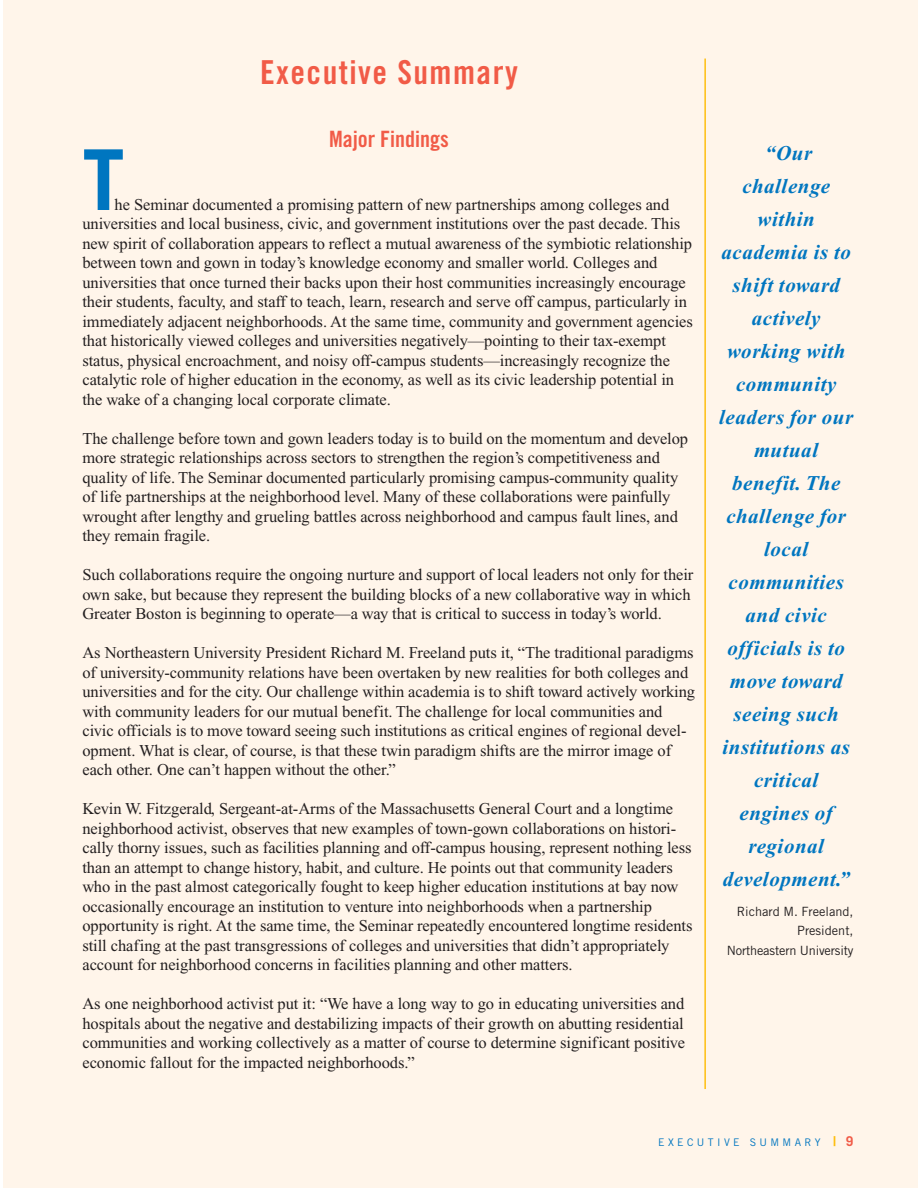
<style>
.page{position:relative;width:918px;height:1188px;background:#fff}
.page>*{position:absolute;margin:0;border:0;box-sizing:border-box;transform-origin:0 0}
.t1{font:700 84px "Trade Gothic";color:#0076c0}
.t2{font:33px "Trade Gothic Bold Cond Twenty";letter-spacing:.045em;color:#f15b47}
.t3{font:22.5px "Trade Gothic Bold Cond Twenty";color:#f15b47}
.t4{font:italic 700 21px/33px "Times New Roman";letter-spacing:.025em;color:#0076c0;text-align:center}
.t5{font:16.5px/19.5px "Times New Roman";letter-spacing:-.005em;color:#231f20}
.t6{font:12.75px/19.5px "Trade Gothic";color:#231f20;text-align:right}
.t7{font:10.5px "Trade Gothic";letter-spacing:.325em;color:#0076c0}
.s1{font-weight:700;font-size:13.5px;color:#febe10}
.s2{font-weight:700;font-size:13.5px;color:#f15b47}
</style>
<div class="page">
<div style="left:3px;top:0;width:915px;height:1188px;background:#fff5ea"></div>
<hr style="left:704px;top:59px;width:2px;height:1030px;background:#febe10">
<h2 class="t2" style="left:260px;top:60px;width:259px">Executive Summary</h2>
<h3 class="t3" style="left:329px;top:131px;width:121px">Major Findings</h3>
<h1 class="t1" style="left:82px;top:149px;width:43px">T</h1>
<p class="t5" style="left:82px;top:196px;width:612px;text-indent:32px">he Seminar documented a promising pattern of new partnerships among colleges and universities and local business, civic, and government institutions over the past decade. This new spirit of collaboration appears to reflect a mutual awareness of the symbiotic relationship between town and gown in today’s knowledge economy and smaller world. Colleges and universities that once turned their backs upon their host communities increasingly encourage their students, faculty, and staff to teach, learn, research and serve off campus, particularly in immediately adjacent neighborhoods. At the same time, community and government agencies that historically viewed colleges and universities negatively—pointing to their tax-exempt status, physical encroachment, and noisy off-campus students—increasingly recognize the catalytic role of higher education in the economy, as well as its civic leadership potential in the wake of a changing local corporate climate.</p>
<p class="t5" style="left:82px;top:430px;width:607px">The challenge before town and gown leaders today is to build on the momentum and develop more strategic relationships across sectors to strengthen the region’s competitiveness and quality of life. The Seminar documented particularly promising campus-community quality of life partnerships at the neighborhood level. Many of these collaborations were painfully wrought after lengthy and grueling battles across neighborhood and campus fault lines, and they remain fragile.</p>
<p class="t5" style="left:82px;top:567px;width:612px">Such collaborations require the ongoing nurture and support of local leaders not only for their own sake, but because they represent the building blocks of a new collaborative way in which<br>Greater Boston is beginning to operate—a way that is critical to success in today’s world.</p>
<p class="t5" style="left:82px;top:645px;width:614px">As Northeastern University President Richard M. Freeland puts it, “The traditional paradigms of university-community relations have been overtaken by new realities for both colleges and universities and for the city. Our challenge within academia is to shift toward actively working with community leaders for our mutual benefit. The challenge for local communities and civic officials is to move toward seeing such institutions as critical engines of regional devel&shy;opment. What is clear, of course, is that these twin paradigm shifts are the mirror image of each other. One can’t happen without the other.”</p>
<p class="t5" style="left:82px;top:801px;width:611px">Kevin W. Fitzgerald, Sergeant-at-Arms of the Massachusetts General Court and a longtime neighborhood activist, observes that new examples of town-gown collaborations on histori&shy;cally thorny issues, such as facilities planning and off-campus housing, represent nothing less than an attempt to change history, habit, and culture. He points out that community leaders who in the past almost categorically fought to keep higher education institutions at bay now occasionally encourage an institution to venture into neighborhoods when a partnership opportunity is right. At the same time, the Seminar repeatedly encountered longtime residents still chafing at the past transgressions of colleges and universities that didn’t appropriately account for neighborhood concerns in facilities planning and other matters.</p>
<p class="t5" style="left:82px;top:996px;width:604px;text-align:justify">As one neighborhood activist put it: “We have a long way to go in educating universities and hospitals about the negative and destabilizing impacts of their growth on abutting residential communities and working collectively as a matter of course to determine significant positive economic fallout for the impacted neighborhoods.”</p>
<p class="t4" style="left:719px;top:138px;width:136px">“Our challenge within academia is to shift toward actively working with community leaders for our mutual benefit. The challenge for local communities and civic officials is to move toward seeing such institutions as critical engines of regional development.”</p>
<p class="t6" style="left:727px;top:903px;width:128px">Richard M. Freeland,<br>President,<br>Northeastern University</p>
<p class="t7" style="left:658px;top:1138px;width:197px">EXECUTIVE SUMMARY <span class="s1">|</span> <span class="s2">9</span></p>
</div>
